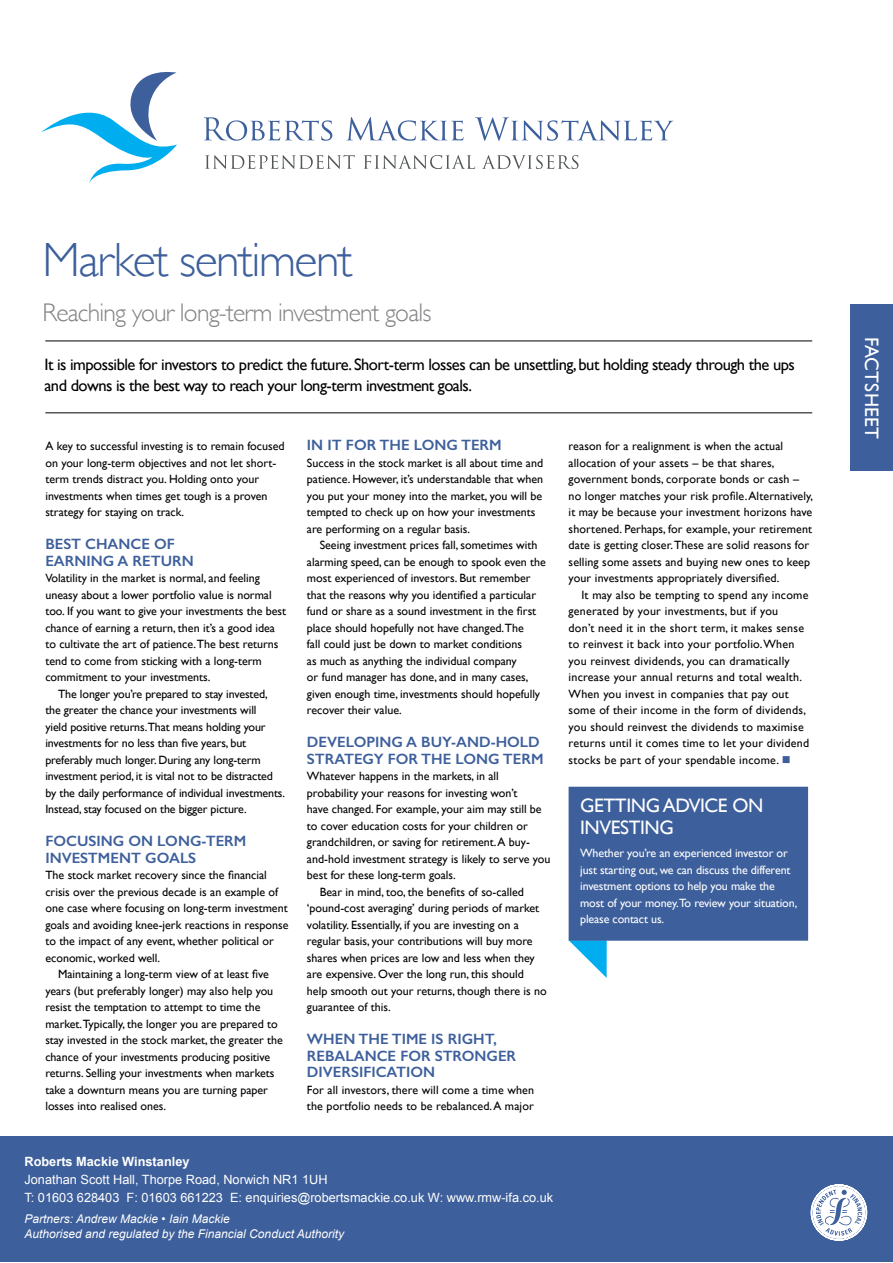
<style>
.page{position:relative;width:893px;height:1263px;background:#fff}
.page>*{position:absolute;margin:0;border:0;box-sizing:border-box;transform-origin:0 0}
.t1{font:300 48px "Gill Sans";letter-spacing:-.03em;color:#3d5f9b}
.t2{font:300 25.5px "Gill Sans";letter-spacing:-.03em;color:#808285}
.t3{font:19.5px/22.5px "Gill Sans";letter-spacing:-.02em;color:#fff}
.t4{font:19.5px "Gill Sans";letter-spacing:.01em;color:#fff}
.t5{font:16.5px/21px "Gill Sans";letter-spacing:-.03em;color:#000}
.t6{font:600 15px/16.5px "Gill Sans";color:#3d5f9b}
.t7{font:12.75px/18px "Arial";color:#fff}
.t8{font:700 12.75px "Arial";color:#fff}
.t9{font:12px/16.5px "Gill Sans";color:#000}
.t10{font:12px/16.5px "Gill Sans";letter-spacing:.02em;color:#000}
.t11{font:12px/16.5px "Gill Sans";letter-spacing:-.01em;color:#fff}
.t12{font:italic 12px/15px "Arial";color:#fff}
.s1{color:#3d5f9b}
</style>
<div class="page">
<hr style="left:45px;top:412px;width:767px;height:1px;background:#000">
<hr style="left:45px;top:341px;width:767px;height:1px;background:#000">
<svg style="left:569px;top:941px;width:38px;height:37px"></svg>
<div style="left:569px;top:787px;width:239px;height:154px;background:#3d5f9b"></div>
<div style="left:0;top:1136px;width:893px;height:126px;background:#3d5f9b"></div>
<div style="left:850px;top:305px;width:43px;height:166px;background:#3d5f9b"></div>
<svg style="left:810px;top:1184px;width:58px;height:57px"></svg>
<svg style="left:41px;top:71px;width:136px;height:112px"></svg>
<svg style="left:204px;top:117px;width:128px;height:24px"></svg>
<svg style="left:346px;top:117px;width:117px;height:24px"></svg>
<svg style="left:475px;top:117px;width:198px;height:24px"></svg>
<svg style="left:205px;top:155px;width:150px;height:14px"></svg>
<svg style="left:364px;top:155px;width:111px;height:14px"></svg>
<svg style="left:482px;top:155px;width:96px;height:14px"></svg>
<h1 class="t1" style="left:43px;top:232px;width:312px">Market sentiment</h1>
<h2 class="t2" style="left:43px;top:298px;width:391px">Reaching your long-term investment goals</h2>
<h3 class="t5" style="left:44px;top:354px;width:752px">It is impossible for investors to predict the future. Short-term losses can be unsettling, but holding steady through the ups and downs is the best way to reach your long-term investment goals.</h3>
<p class="t9" style="left:45px;top:438px;width:241px">A key to successful investing is to remain focused on your long-term objectives and not let short&shy;term trends distract you. Holding onto your investments when times get tough is a proven strategy for staying on track.</p>
<p class="t6" style="left:45px;top:536px;width:150px">BEST CHANCE OF<br>EARNING A RETURN</p>
<p class="t9" style="left:45px;top:570px;width:216px">Volatility in the market is normal, and feeling</p>
<p class="t9" style="left:45px;top:586px;width:228px">uneasy about a lower portfolio value is normal</p>
<p class="t9" style="left:45px;top:603px;width:242px">too. If you want to give your investments the best</p>
<p class="t9" style="left:45px;top:619px;width:231px">chance of earning a return, then it’s a good idea</p>
<p class="t9" style="left:45px;top:636px;width:235px">to cultivate the art of patience.The best returns</p>
<p class="t9" style="left:45px;top:652px;width:218px">tend to come from sticking with a long-term</p>
<p class="t9" style="left:45px;top:669px;width:167px">commitment to your investments.</p>
<p class="t9" style="left:58px;top:685px;width:211px">The longer you’re prepared to stay invested,</p>
<p class="t9" style="left:45px;top:702px;width:213px">the greater the chance your investments will</p>
<p class="t9" style="left:45px;top:718px;width:222px">yield positive returns.That means holding your</p>
<p class="t9" style="left:45px;top:735px;width:202px">investments for no less than five years, but</p>
<p class="t9" style="left:45px;top:751px;width:217px">preferably much longer. During any long-term</p>
<p class="t9" style="left:45px;top:768px;width:229px">investment period, it is vital not to be distracted</p>
<p class="t9" style="left:45px;top:784px;width:241px">by the daily performance of individual investments.</p>
<p class="t9" style="left:45px;top:801px;width:203px">Instead, stay focused on the bigger picture.</p>
<p class="t6" style="left:45px;top:833px;width:203px">FOCUSING ON LONG-TERM<br>INVESTMENT GOALS</p>
<p class="t9" style="left:45px;top:867px;width:223px">The stock market recovery since the financial</p>
<p class="t9" style="left:45px;top:883px;width:234px">crisis over the previous decade is an example of</p>
<p class="t9" style="left:45px;top:900px;width:244px">one case where focusing on long-term investment</p>
<p class="t9" style="left:45px;top:916px;width:245px">goals and avoiding knee-jerk reactions in response</p>
<p class="t9" style="left:45px;top:933px;width:230px">to the impact of any event, whether political or</p>
<p class="t9" style="left:45px;top:949px;width:116px">economic, worked well.</p>
<p class="t9" style="left:58px;top:966px;width:212px">Maintaining a long-term view of at least five</p>
<p class="t9" style="left:45px;top:982px;width:229px">years (but preferably longer) may also help you</p>
<p class="t9" style="left:45px;top:999px;width:217px">resist the temptation to attempt to time the</p>
<p class="t9" style="left:45px;top:1015px;width:234px">market.Typically, the longer you are prepared to</p>
<p class="t9" style="left:45px;top:1032px;width:239px">stay invested in the stock market, the greater the</p>
<p class="t9" style="left:45px;top:1048px;width:226px">chance of your investments producing positive</p>
<p class="t9" style="left:45px;top:1065px;width:231px">returns. Selling your investments when markets</p>
<p class="t9" style="left:45px;top:1081px;width:224px">take a downturn means you are turning paper</p>
<p class="t9" style="left:45px;top:1098px;width:122px">losses into realised ones.</p>
<p class="t6" style="left:307px;top:437px;width:196px">IN IT FOR THE LONG TERM</p>
<p class="t9" style="left:307px;top:454px;width:238px">Success in the stock market is all about time and patience. However, it’s understandable that when you put your money into the market, you will be tempted to check up on how your investments are performing on a regular basis.</p>
<p class="t9" style="left:307px;top:537px;width:240px;text-indent:13px">Seeing investment prices fall, sometimes with alarming speed, can be enough to spook even the most experienced of investors. But remember that the reasons why you identified a particular fund or share as a sound investment in the first place should hopefully not have changed.The<br>fall could just be down to market conditions<br>as much as anything the individual company<br>or fund manager has done, and in many cases, given enough time, investments should hopefully recover their value.</p>
<p class="t6" style="left:307px;top:734px;width:238px">DEVELOPING A BUY-AND-HOLD<br>STRATEGY FOR THE LONG TERM</p>
<p class="t9" style="left:307px;top:768px;width:193px">Whatever happens in the markets, in all</p>
<p class="t9" style="left:307px;top:784px;width:212px">probability your reasons for investing won’t</p>
<p class="t9" style="left:307px;top:801px;width:236px">have changed. For example, your aim may still be</p>
<p class="t9" style="left:307px;top:817px;width:222px">to cover education costs for your children or</p>
<p class="t9" style="left:307px;top:834px;width:224px">grandchildren, or saving for retirement. A buy-</p>
<p class="t9" style="left:307px;top:850px;width:245px">and-hold investment strategy is likely to serve you</p>
<p class="t9" style="left:307px;top:867px;width:150px">best for these long-term goals.</p>
<p class="t9" style="left:320px;top:883px;width:206px">Bear in mind, too, the benefits of so-called</p>
<p class="t9" style="left:307px;top:900px;width:234px">‘pound-cost averaging’ during periods of market</p>
<p class="t9" style="left:307px;top:916px;width:213px">volatility. Essentially, if you are investing on a</p>
<p class="t9" style="left:307px;top:933px;width:227px">regular basis, your contributions will buy more</p>
<p class="t9" style="left:307px;top:949px;width:229px">shares when prices are low and less when they</p>
<p class="t9" style="left:307px;top:966px;width:218px">are expensive. Over the long run, this should</p>
<p class="t9" style="left:307px;top:982px;width:241px">help smooth out your returns, though there is no</p>
<p class="t9" style="left:307px;top:999px;width:85px">guarantee of this.</p>
<p class="t6" style="left:307px;top:1031px;width:211px">WHEN THE TIME IS RIGHT,<br>REBALANCE FOR STRONGER<br>DIVERSIFICATION</p>
<p class="t9" style="left:307px;top:1081px;width:229px">For all investors, there will come a time when the portfolio needs to be rebalanced. A major</p>
<p class="t9" style="left:569px;top:438px;width:246px">reason for a realignment is when the actual allocation of your assets – be that shares, government bonds, corporate bonds or cash – no longer matches your risk profile. Alternatively, it may be because your investment horizons have shortened. Perhaps, for example, your retirement date is getting closer. These are solid reasons for selling some assets and buying new ones to keep your investments appropriately diversified.</p>
<p class="t10" style="left:569px;top:586px;width:242px;text-indent:13px">It may also be tempting to spend any income generated by your investments, but if you<br>don’t need it in the short term, it makes sense to reinvest it back into your portfolio. When you reinvest dividends, you can dramatically increase your annual returns and total wealth.<br>When you invest in companies that pay out some of their income in the form of dividends, you should reinvest the dividends to maximise returns until it comes time to let your dividend stocks be part of your spendable income. <span class="s1">■</span></p>
<h3 class="t3" style="left:580px;top:794px;width:185px">GETTING ADVICE ON<br>INVESTING</h3>
<p class="t11" style="left:580px;top:845px;width:219px">Whether you’re an experienced investor or just starting out, we can discuss the different investment options to help you make the most of your money.To review your situation, please contact us.</p>
<p class="t8" style="left:25px;top:1154px;width:166px">Roberts Mackie Winstanley</p>
<p class="t7" style="left:25px;top:1170px;width:530px">Jonathan Scott Hall, Thorpe Road, Norwich NR1 1UH<br>T: 01603 628403 F: 01603 661223 E: enquiries@robertsmackie.co.uk W: www.rmw-ifa.co.uk</p>
<p class="t12" style="left:25px;top:1211px;width:321px">Partners: Andrew Mackie • Iain Mackie<br>Authorised and regulated by the Financial Conduct Authority</p>
<h3 class="t4" style="left:883px;top:337px;width:104px;rotate:90deg">FACTSHEET</h3>
</div>
